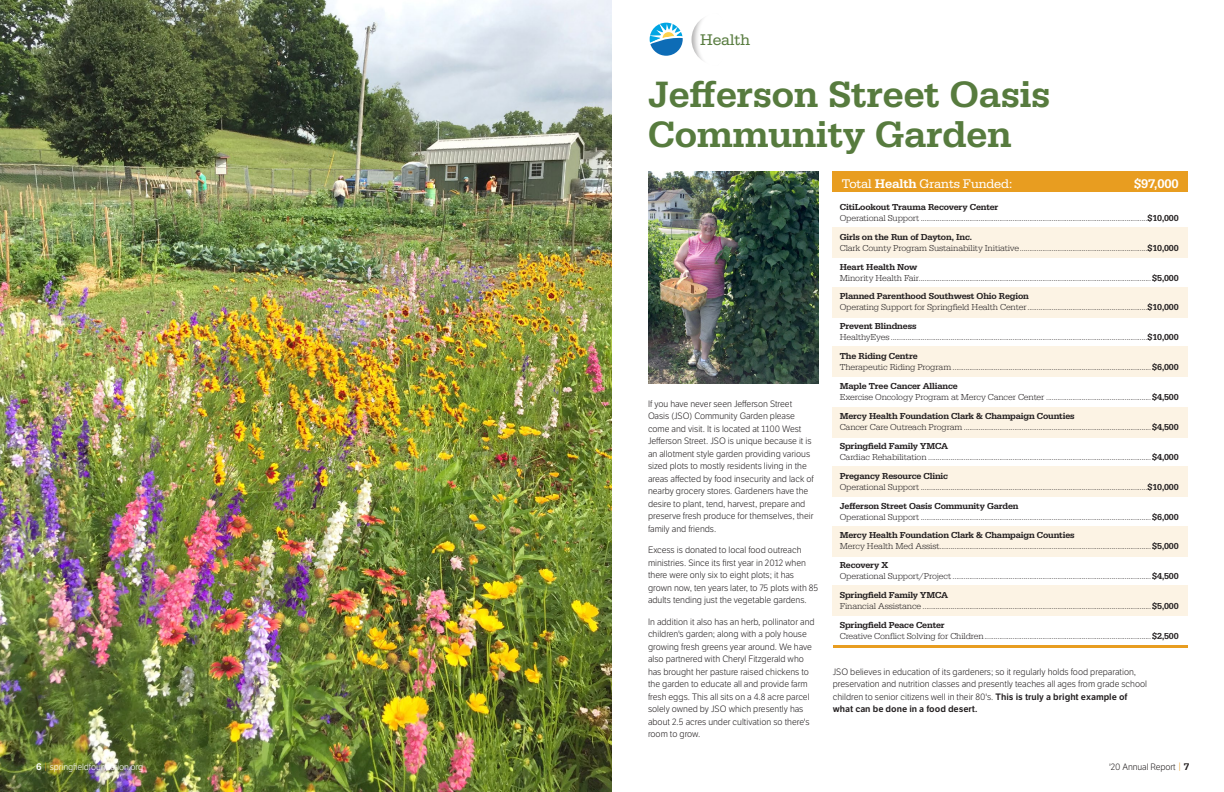
<style>
.page{position:relative;width:1224px;height:792px;background:#fff}
.page>*{position:absolute;margin:0;border:0;box-sizing:border-box;transform-origin:0 0}
._36_Pt__Headline{font:500 38px/40px "Serifa";color:#577b3e}
._36_Pt__Headline-2{font:16px "Serifa";color:#577b3e}
.Chart_Headers{font:13px "Serifa";letter-spacing:-.01em;color:#fff}
.Chart_Headers-2{font:500 13px "Serifa";color:#fff}
.Grant_Purpose{font:300 9px/11px "Serifa";letter-spacing:-.015em;color:#231f20}
.Body_Text_-_LFT_Etic{font:300 9px/12.5px "LFT Etica";color:#231f20}
.Body_Text_-_LFT_Etic-2{font:300 9px "LFT Etica";letter-spacing:-.01em;color:#fff}
.s1{font-weight:500}
.s2{font-family:"LFT Etica SB";font-weight:400}
.s3{font-family:"Serifa";font-weight:500;font-size:10px}
.s4{color:#e89d20}
</style>
<div class="page">
<div style="left:692px;top:13px;width:35px;height:53px;background:#231f20;opacity:.35"></div>
<img style="left:0;top:0;width:612px;height:792px">
<svg style="left:649px;top:22px;width:34px;height:34px"></svg>
<img style="left:648px;top:171px;width:170px;height:212px">
<div style="left:833px;top:585px;width:355px;height:31px;background:#fcf3e4"></div>
<div style="left:833px;top:526px;width:355px;height:30px;background:#fcf3e4"></div>
<div style="left:833px;top:467px;width:355px;height:30px;background:#fcf3e4"></div>
<div style="left:833px;top:407px;width:355px;height:30px;background:#fcf3e4"></div>
<div style="left:833px;top:346px;width:355px;height:31px;background:#fcf3e4"></div>
<div style="left:833px;top:287px;width:355px;height:31px;background:#fcf3e4"></div>
<div style="left:833px;top:228px;width:355px;height:30px;background:#fcf3e4"></div>
<div style="left:833px;top:171px;width:355px;height:21px;background:#e89d20"></div>
<hr style="left:833px;top:645px;width:293px;height:3px;background:#e89d20">
<hr style="left:1126px;top:645px;width:62px;height:3px;background:#e89d20">
<p class="_36_Pt__Headline-2" style="left:700px;top:31px;width:52px">Health</p>
<p class="_36_Pt__Headline" style="left:648px;top:74px;width:404px">Jefferson Street Oasis<br>Community Garden</p>
<p class="Body_Text_-_LFT_Etic" style="left:648px;top:398px;width:167px">If you have never seen Jefferson Street Oasis (JSO) Community Garden please come and visit. It is located at 1100 West Jefferson Street. JSO is unique because it is an allotment style garden providing various sized plots to mostly residents living in the areas affected by food insecurity and lack of nearby grocery stores. Gardeners have the desire to plant, tend, harvest, prepare and preserve fresh produce for themselves, their family and friends.</p>
<p class="Body_Text_-_LFT_Etic" style="left:648px;top:544px;width:172px">Excess is donated to local food outreach ministries. Since its first year in 2012 when there were only six to eight plots; it has grown now, ten years later, to 75 plots with 85 adults tending just the vegetable gardens.</p>
<p class="Body_Text_-_LFT_Etic" style="left:648px;top:616px;width:168px">In addition it also has an herb, pollinator and children's garden; along with a poly house growing fresh greens year around. We have also partnered with Cheryl Fitzgerald who has brought her pasture raised chickens to the garden to educate all and provide farm fresh eggs. This all sits on a 4.8 acre parcel solely owned by JSO which presently has about 2.5 acres under cultivation so there's room to grow.</p>
<p class="Chart_Headers" style="left:842px;top:176px;width:172px">Total <span class="s1">Health</span> Grants Funded:</p>
<p class="Chart_Headers-2" style="left:1134px;top:176px;width:46px">$97,000</p>
<p class="Grant_Purpose" style="left:840px;top:201px;width:341px"><span class="s1">CitiLookout Trauma Recovery Center<br></span>Operational Support .........................................................................................................................<span class="s1">$10,000</span></p>
<p class="Grant_Purpose" style="left:840px;top:231px;width:341px"><span class="s1">Girls on the Run of Dayton, Inc.<br></span>Clark County Program Sustainability Initiative....................................................................<span class="s1">$10,000</span></p>
<p class="Grant_Purpose" style="left:840px;top:261px;width:341px"><span class="s1">Heart Health Now<br></span>Minority Health Fair............................................................................................................................<span class="s1">$5,000</span></p>
<p class="Grant_Purpose" style="left:840px;top:291px;width:341px"><span class="s1">Planned Parenthood Southwest Ohio Region<br></span>Operating Support for Springfield Health Center................................................................<span class="s1">$10,000</span></p>
<p class="Grant_Purpose" style="left:840px;top:321px;width:341px"><span class="s1">Prevent Blindness<br></span>HealthyEyes .........................................................................................................................................<span class="s1">$10,000</span></p>
<p class="Grant_Purpose" style="left:840px;top:351px;width:341px"><span class="s1">The Riding Centre<br></span>Therapeutic Riding Program ..........................................................................................................<span class="s1">$6,000</span></p>
<p class="Grant_Purpose" style="left:840px;top:381px;width:341px"><span class="s1">Maple Tree Cancer Alliance<br></span>Exercise Oncology Program at Mercy Cancer Center ........................................................<span class="s1">$4,500</span></p>
<p class="Grant_Purpose" style="left:840px;top:411px;width:341px"><span class="s1">Mercy Health Foundation Clark &amp; Champaign Counties<br></span>Cancer Care Outreach Program ....................................................................................................<span class="s1">$4,500</span></p>
<p class="Grant_Purpose" style="left:840px;top:440px;width:341px"><span class="s1">Springfield Family YMCA<br></span>Cardiac Rehabilitation .......................................................................................................................<span class="s1">$4,000</span></p>
<p class="Grant_Purpose" style="left:840px;top:470px;width:341px"><span class="s1">Pregancy Resource Clinic<br></span>Operational Support .........................................................................................................................<span class="s1">$10,000</span></p>
<p class="Grant_Purpose" style="left:840px;top:500px;width:341px"><span class="s1">Jefferson Street Oasis Community Garden<br></span>Operational Support ...........................................................................................................................<span class="s1">$6,000</span></p>
<p class="Grant_Purpose" style="left:840px;top:530px;width:341px"><span class="s1">Mercy Health Foundation Clark &amp; Champaign Counties<br></span>Mercy Health Med Assist.................................................................................................................<span class="s1">$5,000</span></p>
<p class="Grant_Purpose" style="left:840px;top:560px;width:341px"><span class="s1">Recovery X<br></span>Operational Support/Project ..........................................................................................................<span class="s1">$4,500</span></p>
<p class="Grant_Purpose" style="left:840px;top:590px;width:341px"><span class="s1">Springfield Family YMCA<br></span>Financial Assistance ..........................................................................................................................<span class="s1">$5,000</span></p>
<p class="Grant_Purpose" style="left:840px;top:620px;width:341px"><span class="s1">Springfield Peace Center<br></span>Creative Conflict Solving for Children.........................................................................................<span class="s1">$2,500</span></p>
<p class="Body_Text_-_LFT_Etic" style="left:833px;top:666px;width:316px">JSO believes in education of its gardeners; so it regularly holds food preparation, preservation and nutrition classes and presently teaches all ages from grade school children to senior citizens well in their 80's. <span class="s2">This is truly a bright example of what can be done in a food desert.</span></p>
<p class="Body_Text_-_LFT_Etic-2" style="left:36px;top:761px;width:109px"><span class="s3">6</span> <span class="s4">|</span> springfieldfoundation.org</p>
<p class="Body_Text_-_LFT_Etic" style="left:1109px;top:760px;width:82px">'20 Annual Report <span class="s4">|</span> <span class="s3">7</span></p>
</div>
